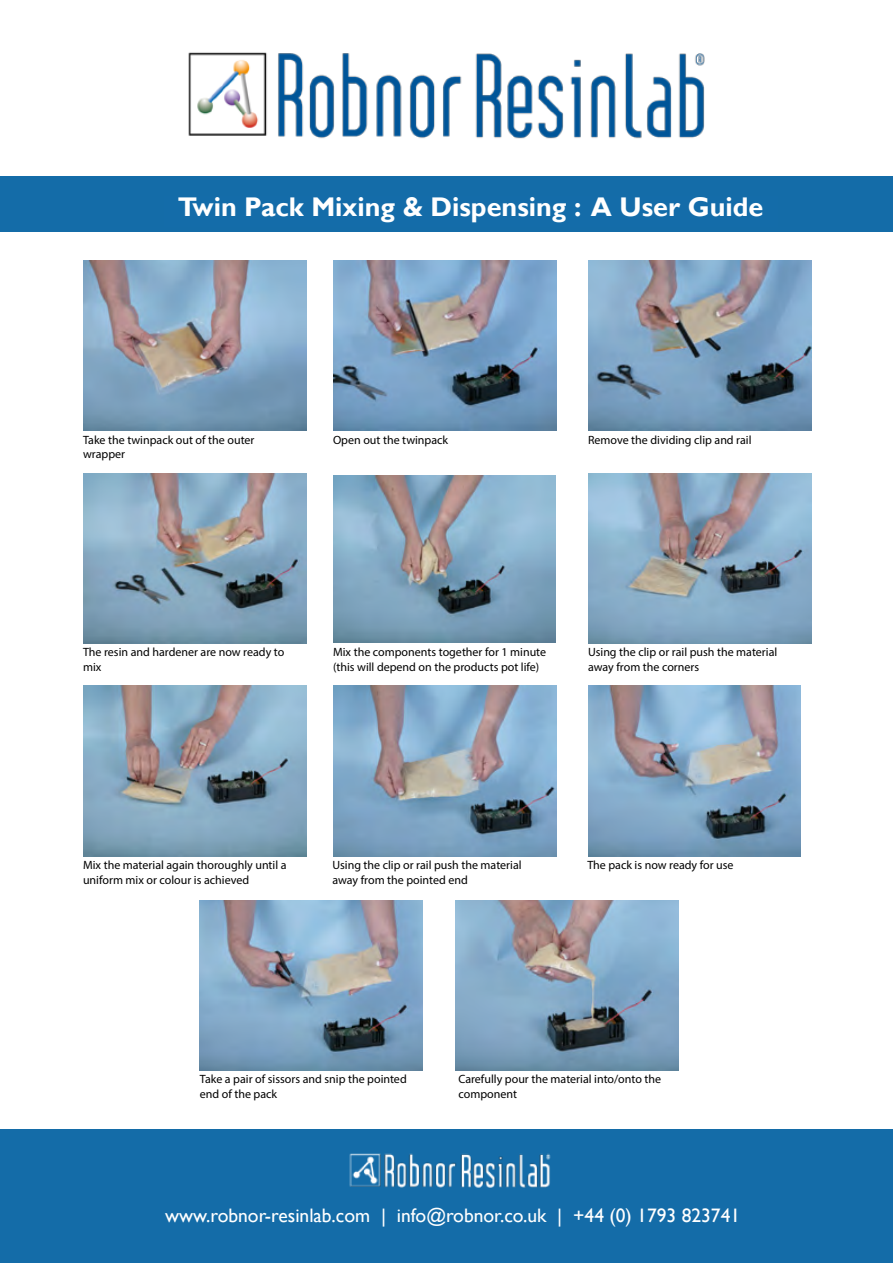
<style>
.page{position:relative;width:893px;height:1263px;background:#fff}
.page>*{position:absolute;margin:0;border:0;box-sizing:border-box;transform-origin:0 0}
.t1{font:700 27px "Gill Sans";color:#fff}
.t2{font:19.5px "Gill Sans";color:#fff}
.t3{font:12px/14.4px "Myriad Pro";color:#000}
</style>
<div class="page">
<img style="left:188px;top:52px;width:517px;height:87px">
<div style="left:0;top:176px;width:893px;height:56px;background:#146ca8"></div>
<img style="left:83px;top:261px;width:223px;height:170px">
<img style="left:83px;top:473px;width:223px;height:170px">
<img style="left:83px;top:686px;width:223px;height:170px">
<img style="left:333px;top:686px;width:223px;height:170px">
<img style="left:333px;top:475px;width:222px;height:168px">
<img style="left:333px;top:261px;width:223px;height:170px">
<img style="left:588px;top:473px;width:223px;height:170px">
<img style="left:588px;top:686px;width:213px;height:170px">
<img style="left:456px;top:901px;width:223px;height:170px">
<img style="left:588px;top:261px;width:223px;height:170px">
<img style="left:200px;top:901px;width:223px;height:170px">
<div style="left:0;top:1130px;width:893px;height:133px;background:#146ca8"></div>
<img style="left:349px;top:1153px;width:202px;height:35px">
<h1 class="t1" style="left:178px;top:190px;width:587px">Twin Pack Mixing &amp; Dispensing : A User Guide</h1>
<p class="t3" style="left:83px;top:432px;width:173px">Take the twinpack out of the outer wrapper</p>
<p class="t3" style="left:333px;top:432px;width:117px">Open out the twinpack</p>
<p class="t3" style="left:588px;top:432px;width:165px">Remove the dividing clip and rail</p>
<p class="t3" style="left:83px;top:645px;width:203px">The resin and hardener are now ready to mix</p>
<p class="t3" style="left:333px;top:645px;width:215px">Mix the components together for 1 minute (this will depend on the products pot life)</p>
<p class="t3" style="left:588px;top:645px;width:191px">Using the clip or rail push the material away from the corners</p>
<p class="t3" style="left:83px;top:858px;width:205px">Mix the material again thoroughly until a uniform mix or colour is achieved</p>
<p class="t3" style="left:332px;top:858px;width:191px">Using the clip or rail push the material away from the pointed end</p>
<p class="t3" style="left:587px;top:858px;width:148px">The pack is now ready for use</p>
<p class="t3" style="left:200px;top:1072px;width:208px">Take a pair of sissors and snip the pointed end of the pack</p>
<p class="t3" style="left:458px;top:1072px;width:204px">Carefully pour the material into/onto the component</p>
<h2 class="t2" style="left:165px;top:1204px;width:576px">www.robnor-resinlab.com | info@robnor.co.uk | +44 (0) 1793 823741</h2>
</div>
